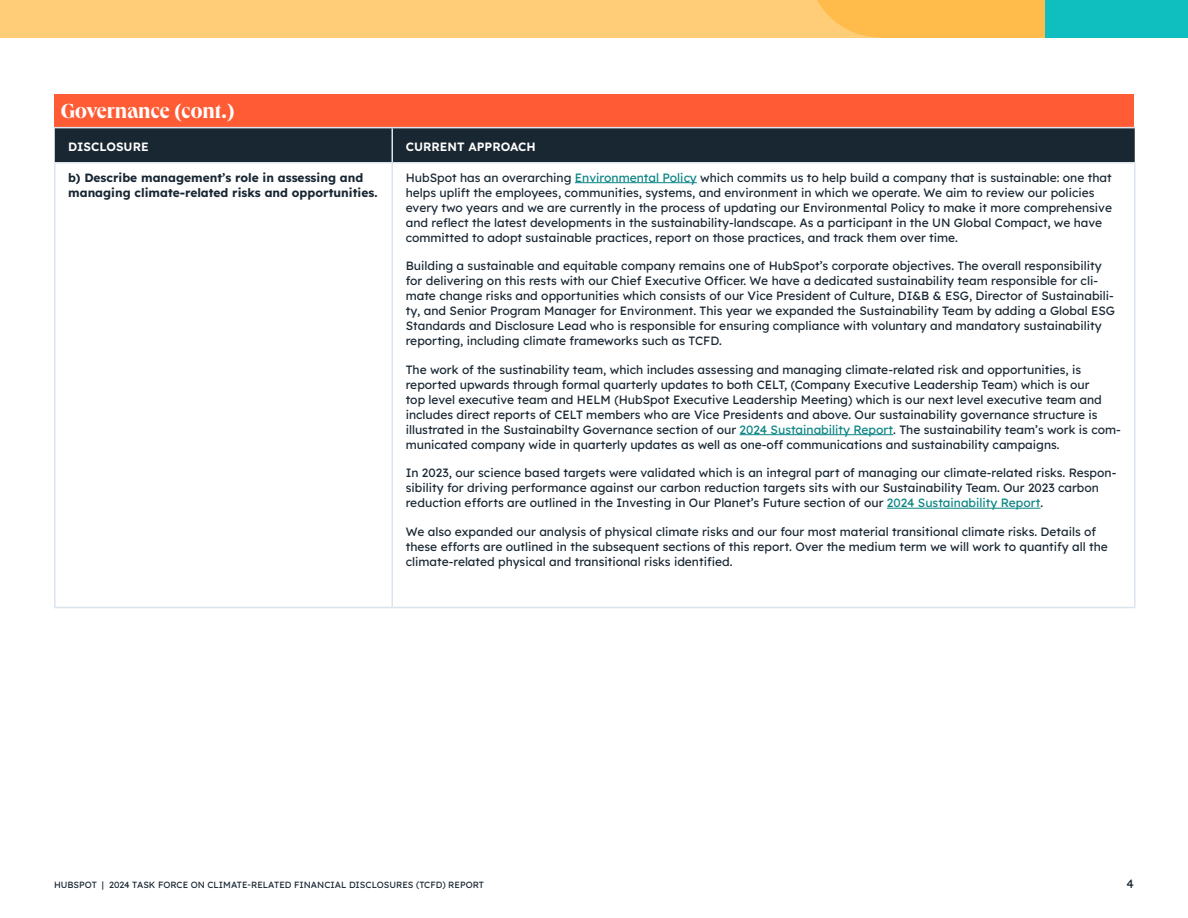
<style>
.page{position:relative;width:1188px;height:918px;background:#fff}
.page>*{position:absolute;margin:0;border:0;box-sizing:border-box;transform-origin:0 0}
.t1{font:700 21px "Queens";color:#fff}
.t2{font:12px/15px "Lexend Deca";color:#192733}
.t3{font:700 12px/15px "Lexend Deca";color:#192733}
.t4{font:600 12px "Lexend Deca";color:#fff}
.t5{font:9px "Lexend Deca";color:#192733}
.s1{color:#0b8484}
</style>
<div class="page">
<div style="left:0;top:0;width:1188px;height:38px;background:#ffcd78"></div>
<div style="left:881px;top:0;width:177px;height:38px;background:#ffbc4b"></div>
<svg style="left:817px;top:0;width:64px;height:37px"></svg>
<div style="left:1045px;top:0;width:143px;height:38px;background:#0fbfbf"></div>
<div style="left:54px;top:94px;width:1080px;height:33px;background:#ff5c35"></div>
<div style="left:55px;top:128px;width:1080px;height:34px;background:#192733"></div>
<hr style="left:54px;top:164px;width:2px;height:443px;background:#dbe4ed">
<hr style="left:392px;top:164px;width:1px;height:443px;background:#dbe4ed">
<hr style="left:1134px;top:164px;width:2px;height:443px;background:#dbe4ed">
<hr style="left:54px;top:607px;width:338px;height:1px;background:#dbe4ed">
<hr style="left:392px;top:607px;width:744px;height:1px;background:#dbe4ed">
<hr style="left:55px;top:127px;width:337px;height:1px;background:#dbe4ed">
<hr style="left:392px;top:127px;width:743px;height:1px;background:#dbe4ed">
<hr style="left:392px;top:128px;width:1px;height:34px;background:#dbe4ed">
<hr style="left:54px;top:162px;width:338px;height:2px;background:#dbe4ed">
<hr style="left:392px;top:162px;width:744px;height:2px;background:#dbe4ed">
<hr style="left:575px;top:182px;width:122px;height:1px;background:#0b8484">
<hr style="left:740px;top:434px;width:153px;height:1px;background:#0b8484">
<hr style="left:887px;top:508px;width:154px;height:1px;background:#0b8484">
<h1 class="t1" style="left:61px;top:98px;width:175px">Governance (cont.)</h1>
<p class="t4" style="left:68px;top:138px;width:82px">DISCLOSURE</p>
<p class="t4" style="left:406px;top:138px;width:131px">CURRENT APPROACH</p>
<p class="t3" style="left:68px;top:169px;width:311px">b) Describe management’s role in assessing and managing climate-related risks and opportunities.</p>
<p class="t2" style="left:406px;top:169px;width:708px">HubSpot has an overarching <span class="s1">Environmental Policy</span> which commits us to help build a company that is sustainable: one that helps uplift the employees, communities, systems, and environment in which we operate. We aim to review our policies every two years and we are currently in the process of updating our Environmental Policy to make it more comprehensive and reflect the latest developments in the sustainability-landscape. As a participant in the UN Global Compact, we have committed to adopt sustainable practices, report on those practices, and track them over time.</p>
<p class="t2" style="left:406px;top:257px;width:711px">Building a sustainable and equitable company remains one of HubSpot’s corporate objectives. The overall responsibility for delivering on this rests with our Chief Executive Officer. We have a dedicated sustainability team responsible for cli&shy;mate change risks and opportunities which consists of our Vice President of Culture, DI&amp;B &amp; ESG, Director of Sustainabili&shy;ty, and Senior Program Manager for Environment. This year we expanded the Sustainability Team by adding a Global ESG Standards and Disclosure Lead who is responsible for ensuring compliance with voluntary and mandatory sustainability reporting, including climate frameworks such as TCFD.</p>
<p class="t2" style="left:406px;top:361px;width:717px">The work of the sustinability team, which includes assessing and managing climate-related risk and opportunities, is reported upwards through formal quarterly updates to both CELT, (Company Executive Leadership Team) which is our<br>top level executive team and HELM (HubSpot Executive Leadership Meeting) which is our next level executive team and includes direct reports of CELT members who are Vice Presidents and above. Our sustainability governance structure is illustrated in the Sustainabilty Governance section of our <span class="s1">2024 Sustainability Report</span>. The sustainability team’s work is com&shy;municated company wide in quarterly updates as well as one-off communications and sustainability campaigns.</p>
<p class="t2" style="left:406px;top:464px;width:712px">In 2023, our science based targets were validated which is an integral part of managing our climate-related risks. Respon&shy;sibility for driving performance against our carbon reduction targets sits with our Sustainability Team. Our 2023 carbon reduction efforts are outlined in the Investing in Our Planet’s Future section of our <span class="s1">2024 Sustainability Report</span>.</p>
<p class="t2" style="left:406px;top:523px;width:704px">We also expanded our analysis of physical climate risks and our four most material transitional climate risks. Details of these efforts are outlined in the subsequent sections of this report. Over the medium term we will work to quantify all the climate-related physical and transitional risks identified.</p>
<p class="t5" style="left:54px;top:878px;width:432px">HUBSPOT | 2024 TASK FORCE ON CLIMATE-RELATED FINANCIAL DISCLOSURES (TCFD) REPORT</p>
<p class="t2" style="left:1127px;top:876px;width:9px">4</p>
</div>
